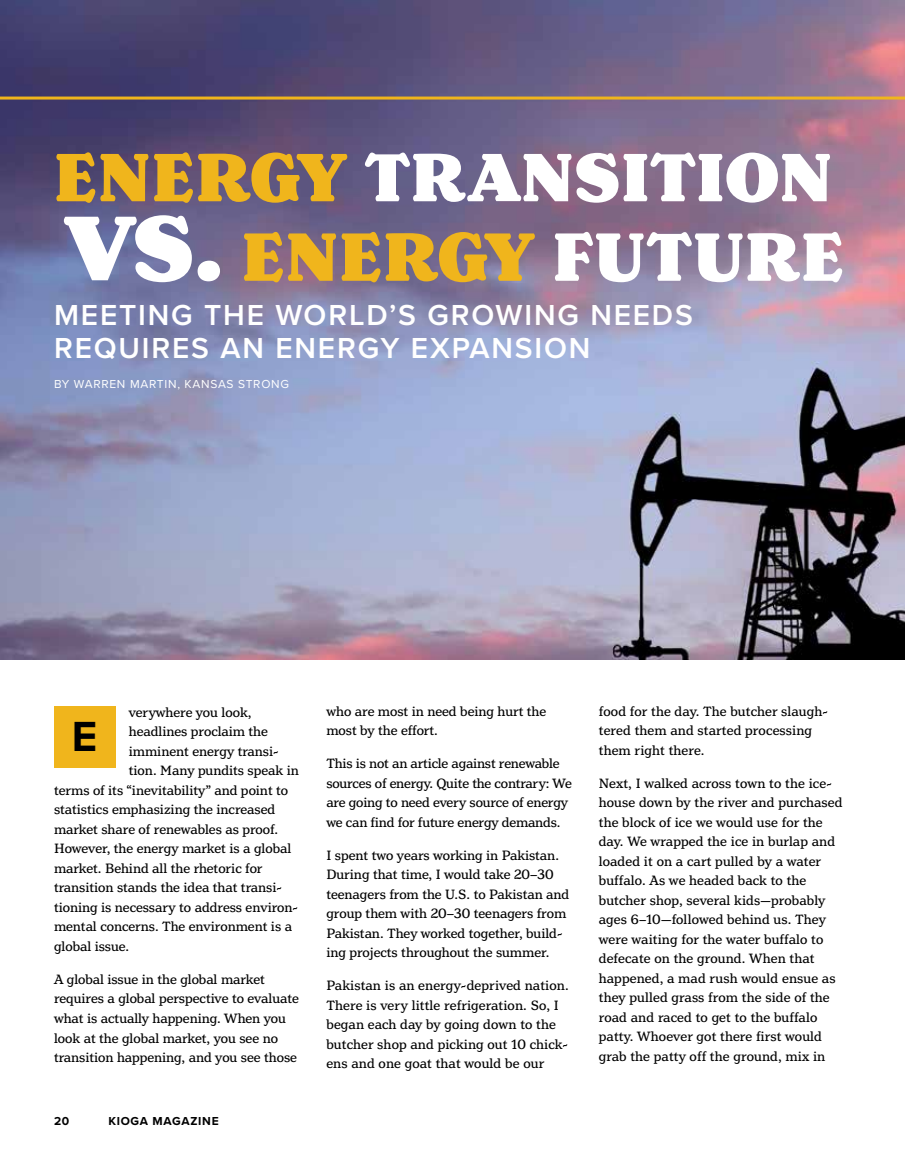
<style>
.page{position:relative;width:905px;height:1175px;background:#fff}
.page>*{position:absolute;margin:0;border:0;box-sizing:border-box;transform-origin:0 0}
.t1{font:900 96.75px "Henriette";color:#fff}
.t2{font:900 72px/79.5px "Henriette";letter-spacing:.02em;color:#fff;text-align:right}
.t3{font:700 43.65px "Proxima Nova";color:#000}
.t4{font:600 30px/33px "Proxima Nova";letter-spacing:.06em;color:#fff}
.t5{font:14.25px/19.5px "Henriette";color:#000}
.t6{font:12px "Proxima Nova";letter-spacing:.06em;color:#fff}
.t7{font:700 12px "Proxima Nova";letter-spacing:.06em;color:#000}
.s1{color:#f0b51c}
</style>
<div class="page">
<img style="left:0;top:0;width:904px;height:660px">
<div style="left:54px;top:706px;width:61px;height:61px;background:#f0b51c"></div>
<hr style="left:0;top:97px;width:904px;height:3px;background:#f0b51c">
<h2 class="t2" style="left:54px;top:139px;width:791px"><span class="s1">ENERGY</span> TRANSITION<br><span class="s1">ENERGY</span> FUTURE</h2>
<h3 class="t4" style="left:54px;top:297px;width:640px">MEETING THE WORLD’S GROWING NEEDS<br>REQUIRES AN ENERGY EXPANSION</h3>
<p class="t6" style="left:54px;top:374px;width:236px">BY WARREN MARTIN, KANSAS STRONG</p>
<h1 class="t1" style="left:65px;top:190px;width:160px">VS.</h1>
<p class="t5" style="left:129px;top:702px;width:124px">verywhere you look,</p>
<p class="t5" style="left:129px;top:722px;width:140px">headlines proclaim the</p>
<p class="t5" style="left:129px;top:741px;width:151px">imminent energy transi-</p>
<p class="t5" style="left:129px;top:761px;width:171px">tion. Many pundits speak in</p>
<p class="t5" style="left:54px;top:780px;width:236px">terms of its “inevitability” and point to</p>
<p class="t5" style="left:54px;top:800px;width:223px">statistics emphasizing the increased</p>
<p class="t5" style="left:54px;top:819px;width:226px">market share of renewables as proof.</p>
<p class="t5" style="left:54px;top:839px;width:239px">However, the energy market is a global</p>
<p class="t5" style="left:54px;top:858px;width:210px">market. Behind all the rhetoric for</p>
<p class="t5" style="left:54px;top:878px;width:229px">transition stands the idea that transi-</p>
<p class="t5" style="left:54px;top:897px;width:245px">tioning is necessary to address environ-</p>
<p class="t5" style="left:54px;top:917px;width:239px">mental concerns. The environment is a</p>
<p class="t5" style="left:54px;top:936px;width:76px">global issue.</p>
<p class="t5" style="left:54px;top:969px;width:246px">A global issue in the global market requires a global perspective to evaluate what is actually happening. When you look at the global market, you see no transition happening, and you see those</p>
<h3 class="t3" style="left:72px;top:704px;width:27px">E</h3>
<p class="t7" style="left:54px;top:1112px;width:17px">20</p>
<p class="t7" style="left:108px;top:1112px;width:112px">KIOGA MAGAZINE</p>
<p class="t5" style="left:326px;top:701px;width:221px">who are most in need being hurt the most by the effort.</p>
<p class="t5" style="left:326px;top:754px;width:247px">This is not an article against renewable sources of energy. Quite the contrary: We are going to need every source of energy we can find for future energy demands.</p>
<p class="t5" style="left:326px;top:845px;width:244px">I spent two years working in Pakistan.<br>During that time, I would take 20–30 teenagers from the U.S. to Pakistan and group them with 20–30 teenagers from Pakistan. They worked together, build&shy;ing projects throughout the summer.</p>
<p class="t5" style="left:326px;top:976px;width:244px">Pakistan is an energy-deprived nation.<br>There is very little refrigeration. So, I began each day by going down to the butcher shop and picking out 10 chick&shy;ens and one goat that would be our</p>
<p class="t5" style="left:598px;top:701px;width:231px">food for the day. The butcher slaugh&shy;tered them and started processing them right there.</p>
<p class="t5" style="left:598px;top:773px;width:245px">Next, I walked across town to the ice&shy;house down by the river and purchased the block of ice we would use for the day. We wrapped the ice in burlap and loaded it on a cart pulled by a water buffalo. As we headed back to the butcher shop, several kids—probably ages 6–10—followed behind us. They were waiting for the water buffalo to defecate on the ground. When that happened, a mad rush would ensue as they pulled grass from the side of the road and raced to get to the buffalo patty. Whoever got there first would grab the patty off the ground, mix in</p>
</div>
